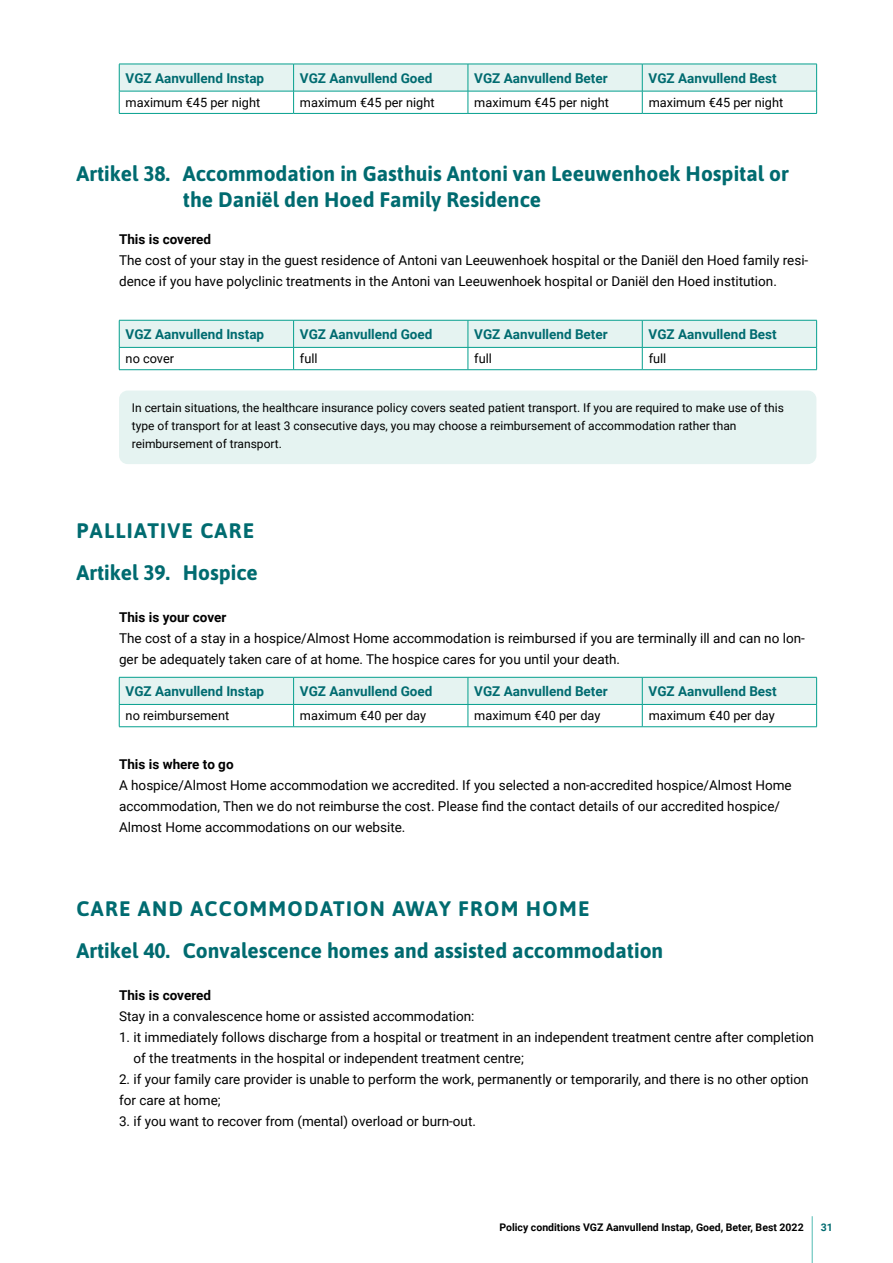
<style>
.page{position:relative;width:893px;height:1263px;background:#fff}
.page>*{position:absolute;margin:0;border:0;box-sizing:border-box;transform-origin:0 0}
.H2_kop_nummer{font:700 21px/25.5px "Asap";color:#006b70}
.H1_zorgrubriek{font:700 21px "Asap";letter-spacing:.06em;color:#006b70}
.platte_tekst_insprin{font:13.5px/21px "Roboto Regular 2";color:#000}
.tabel_kop{font:700 13.5px "Roboto";color:#006b70}
.H4_kop{font:700 13.5px "Roboto";color:#000}
.tabel_plat{font:12.75px "Roboto Regular 2";color:#000}
.kader_totaal{font:12px/18px "Roboto Regular 2";color:#000}
.t1{font:700 10.5px "Roboto";color:#000}
.t2{font:700 10.5px "Roboto";color:#006b70}
.s1{font-family:"Roboto"}
</style>
<div class="page">
<hr style="left:812px;top:1216px;width:1px;height:47px;background:#52bbb3">
<div style="left:119px;top:391px;width:697px;height:73px;background:#e5f3f1;border-radius:9px"></div>
<hr style="left:294px;top:113px;width:174px;height:1px;background:#059f8e">
<hr style="left:119px;top:113px;width:175px;height:1px;background:#059f8e">
<svg style="left:119px;top:64px;width:698px;height:49px"></svg>
<hr style="left:642px;top:113px;width:175px;height:1px;background:#059f8e">
<hr style="left:468px;top:113px;width:174px;height:1px;background:#059f8e">
<hr style="left:294px;top:369px;width:174px;height:1px;background:#059f8e">
<hr style="left:119px;top:369px;width:175px;height:1px;background:#059f8e">
<svg style="left:119px;top:320px;width:698px;height:49px"></svg>
<hr style="left:642px;top:369px;width:175px;height:1px;background:#059f8e">
<hr style="left:468px;top:369px;width:174px;height:1px;background:#059f8e">
<hr style="left:294px;top:726px;width:174px;height:1px;background:#059f8e">
<hr style="left:119px;top:726px;width:175px;height:1px;background:#059f8e">
<svg style="left:119px;top:677px;width:698px;height:49px"></svg>
<hr style="left:642px;top:726px;width:175px;height:1px;background:#059f8e">
<hr style="left:468px;top:726px;width:174px;height:1px;background:#059f8e">
<p class="tabel_kop" style="left:126px;top:68px;width:140px">VGZ Aanvullend Instap</p>
<p class="tabel_kop" style="left:300px;top:68px;width:134px">VGZ Aanvullend Goed</p>
<p class="tabel_kop" style="left:474px;top:68px;width:135px">VGZ Aanvullend Beter</p>
<p class="tabel_kop" style="left:649px;top:68px;width:130px">VGZ Aanvullend Best</p>
<p class="tabel_plat" style="left:126px;top:94px;width:136px">maximum €45 per night</p>
<p class="tabel_plat" style="left:300px;top:94px;width:136px">maximum €45 per night</p>
<p class="tabel_plat" style="left:474px;top:94px;width:136px">maximum €45 per night</p>
<p class="tabel_plat" style="left:649px;top:94px;width:136px">maximum €45 per night</p>
<h2 class="H2_kop_nummer" style="left:183px;top:160px;width:607px;text-indent:-106px">Artikel 38. Accommodation in Gasthuis Antoni van Leeuwenhoek Hospital or the Daniël den Hoed Family Residence</h2>
<p class="H4_kop" style="left:119px;top:230px;width:93px">This is covered</p>
<p class="platte_tekst_insprin" style="left:119px;top:249px;width:691px">The cost of your stay in the guest residence of Antoni van Leeuwenhoek hospital or the Daniël den Hoed family resi&shy;dence if you have polyclinic treatments in the Antoni van Leeuwenhoek hospital or Daniël den Hoed institution.</p>
<p class="tabel_kop" style="left:126px;top:325px;width:140px">VGZ Aanvullend Instap</p>
<p class="tabel_kop" style="left:300px;top:325px;width:134px">VGZ Aanvullend Goed</p>
<p class="tabel_kop" style="left:474px;top:325px;width:135px">VGZ Aanvullend Beter</p>
<p class="tabel_kop" style="left:649px;top:325px;width:130px">VGZ Aanvullend Best</p>
<p class="tabel_plat" style="left:126px;top:350px;width:50px">no cover</p>
<p class="tabel_plat" style="left:300px;top:350px;width:19px">full</p>
<p class="tabel_plat" style="left:474px;top:350px;width:19px">full</p>
<p class="tabel_plat" style="left:649px;top:350px;width:19px">full</p>
<p class="kader_totaal" style="left:132px;top:399px;width:654px">In certain situations, the healthcare insurance policy covers seated patient transport. If you are required to make use of this type of transport for at least 3 consecutive days, you may choose a reimbursement of accommodation rather than reimbursement of transport.</p>
<p class="H1_zorgrubriek" style="left:77px;top:516px;width:179px">PALLIATIVE CARE</p>
<h2 class="H2_kop_nummer" style="left:77px;top:559px;width:183px">Artikel 39. Hospice</h2>
<p class="H4_kop" style="left:119px;top:608px;width:109px">This is your cover</p>
<p class="platte_tekst_insprin" style="left:119px;top:627px;width:687px">The cost of a stay in a hospice/Almost Home accommodation is reimbursed if you are terminally ill and can no lon&shy;ger be adequately taken care of at home. The hospice cares for you until your death.</p>
<p class="tabel_kop" style="left:126px;top:682px;width:140px">VGZ Aanvullend Instap</p>
<p class="tabel_kop" style="left:300px;top:682px;width:134px">VGZ Aanvullend Goed</p>
<p class="tabel_kop" style="left:474px;top:682px;width:135px">VGZ Aanvullend Beter</p>
<p class="tabel_kop" style="left:649px;top:682px;width:130px">VGZ Aanvullend Best</p>
<p class="tabel_plat" style="left:126px;top:707px;width:105px">no reimbursement</p>
<p class="tabel_plat" style="left:300px;top:707px;width:128px">maximum €40 per day</p>
<p class="tabel_plat" style="left:474px;top:707px;width:128px">maximum €40 per day</p>
<p class="tabel_plat" style="left:649px;top:707px;width:128px">maximum €40 per day</p>
<p class="H4_kop" style="left:119px;top:755px;width:116px">This is where to go</p>
<p class="platte_tekst_insprin" style="left:119px;top:774px;width:674px">A hospice/Almost Home accommodation we accredited. If you selected a non-accredited hospice/Almost Home <span class="s1">accommodation, Then we do not reimburse the cost. Please find the contact details of our accredited hospice/<br></span>Almost Home accommodations on our website.</p>
<p class="H1_zorgrubriek" style="left:77px;top:894px;width:514px">CARE AND ACCOMMODATION AWAY FROM HOME</p>
<h2 class="H2_kop_nummer" style="left:77px;top:937px;width:588px">Artikel 40. Convalescence homes and assisted accommodation</h2>
<p class="H4_kop" style="left:119px;top:986px;width:93px">This is covered</p>
<p class="platte_tekst_insprin" style="left:119px;top:1005px;width:357px">Stay in a convalescence home or assisted accommodation:</p>
<p class="platte_tekst_insprin" style="left:134px;top:1026px;width:682px;text-indent:-14px">1. it immediately follows discharge from a hospital or treatment in an independent treatment centre after completion of the treatments in the hospital or independent treatment centre;</p>
<p class="platte_tekst_insprin" style="left:119px;top:1068px;width:691px">2. if your family care provider is unable to perform the work, permanently or temporarily, and there is no other option for care at home;</p>
<p class="platte_tekst_insprin" style="left:119px;top:1110px;width:358px">3. if you want to recover from (mental) overload or burn-out.</p>
<p class="t1" style="left:499px;top:1220px;width:306px">Policy conditions VGZ Aanvullend Instap, Goed, Beter, Best 2022</p>
<p class="t2" style="left:821px;top:1220px;width:14px">31</p>
</div>
